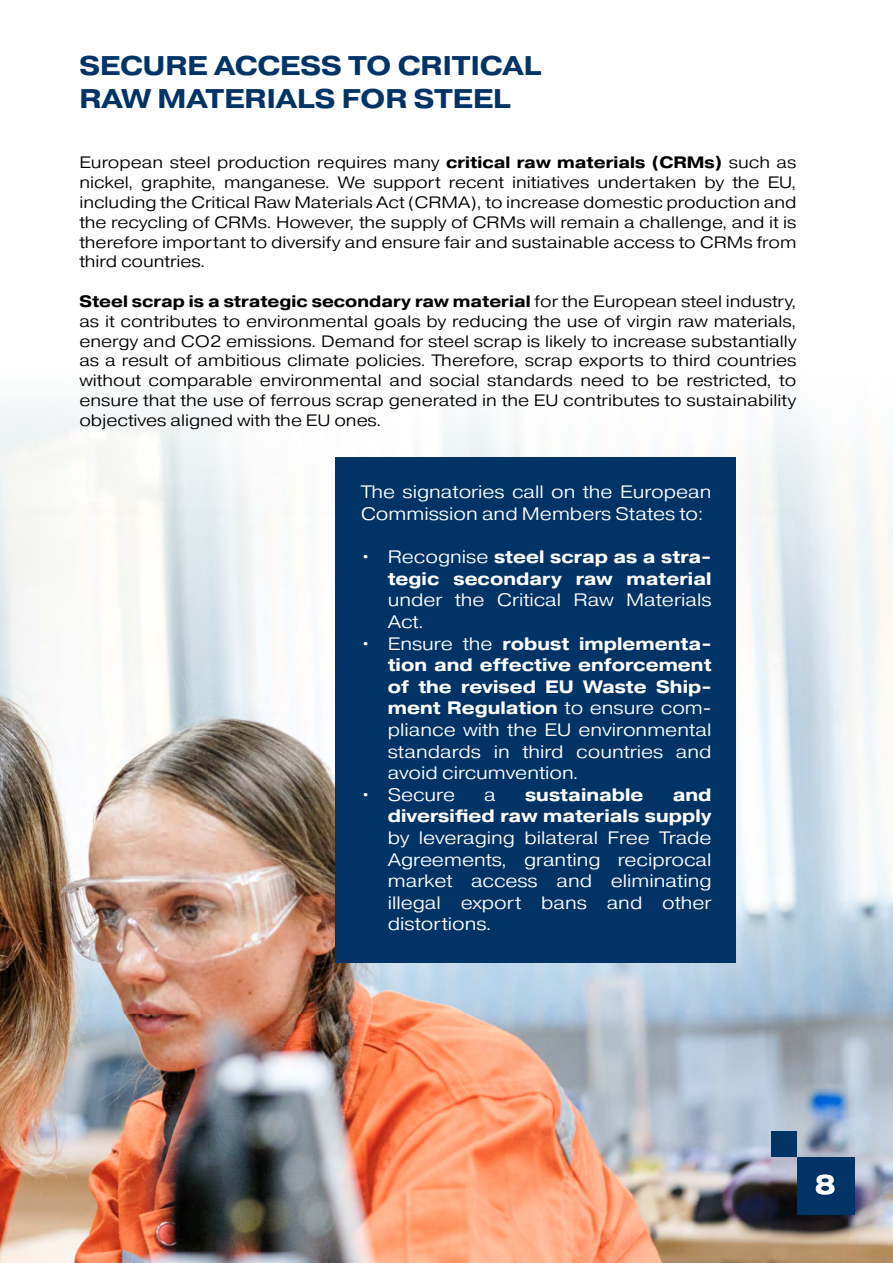
<style>
.page{position:relative;width:893px;height:1263px;background:#fff}
.page>*{position:absolute;margin:0;border:0;box-sizing:border-box;transform-origin:0 0}
.t1{font:700 27px/32.4px "Pragmatica Ext";color:#036}
.t2{font:700 27px "Pragmatica Ext";color:#fff}
.t3{font:300 18px/21.6px "Pragmatica Ext";color:#fff}
.t4{font:700 18px/21.6px "Pragmatica Ext";color:#fff;text-align:right}
.t5{font:300 16.5px/19.8px "Pragmatica Ext";color:#000;text-align:justify}
.s1{font-weight:700}
.s2{font-weight:300}
</style>
<div class="page">
<img style="left:0;top:398px;width:893px;height:865px">
<div style="left:335px;top:457px;width:401px;height:506px;background:#036"></div>
<div style="left:797px;top:1157px;width:57px;height:57px;background:#036"></div>
<div style="left:772px;top:1131px;width:25px;height:26px;background:#036"></div>
<h1 class="t1" style="left:79px;top:49px;width:464px">SECURE ACCESS TO CRITICAL<br>RAW MATERIALS FOR STEEL</h1>
<p class="t5" style="left:79px;top:153px;width:719px">European steel production requires many <span class="s1">critical raw materials (CRMs)</span> such as nickel, graphite, manganese. We support recent initiatives undertaken by the EU, including the Critical Raw Materials Act (CRMA), to increase domestic production and the recycling of CRMs. However, the supply of CRMs will remain a challenge, and it is therefore important to diversify and ensure fair and sustainable access to CRMs from third countries.</p>
<p class="t5" style="left:79px;top:291px;width:719px"><span class="s1">Steel scrap is a strategic secondary raw material</span> for the European steel industry, as it contributes to environmental goals by reducing the use of virgin raw materials, energy and CO2 emissions. Demand for steel scrap is likely to increase substantially as a result of ambitious climate policies. Therefore, scrap exports to third countries without comparable environmental and social standards need to be restricted, to ensure that the use of ferrous scrap generated in the EU contributes to sustainability objectives aligned with the EU ones.</p>
<p class="t3" style="left:361px;top:481px;width:352px">The signatories call on the European<br>Commission and Members States to:</p>
<p class="t4" style="left:361px;top:546px;width:352px"><span class="s2">• Recognise</span> steel scrap as a stra&shy;tegic secondary raw material</p>
<p class="t3" style="left:388px;top:589px;width:325px">under the Critical Raw Materials<br>Act.</p>
<p class="t3" style="left:388px;top:633px;width:325px;text-align:justify;text-indent:-27px">• Ensure the <span class="s1">robust implementa&shy;tion and effective enforcement of the revised EU Waste Ship&shy;ment Regulation</span> to ensure com&shy;pliance with the EU environmental standards in third countries and avoid circumvention.</p>
<p class="t3" style="left:361px;top:784px;width:96px">• Secure</p>
<p class="t3" style="left:484px;top:784px;width:13px">a</p>
<p class="t4" style="left:525px;top:784px;width:120px">sustainable</p>
<p class="t4" style="left:388px;top:784px;width:325px">and<br>diversified raw materials supply</p>
<p class="t3" style="left:388px;top:827px;width:325px;text-align:justify">by leveraging bilateral Free Trade Agreements, granting reciprocal market access and eliminating illegal export bans and other distortions.</p>
<h1 class="t2" style="left:815px;top:1167px;width:22px">8</h1>
</div>
